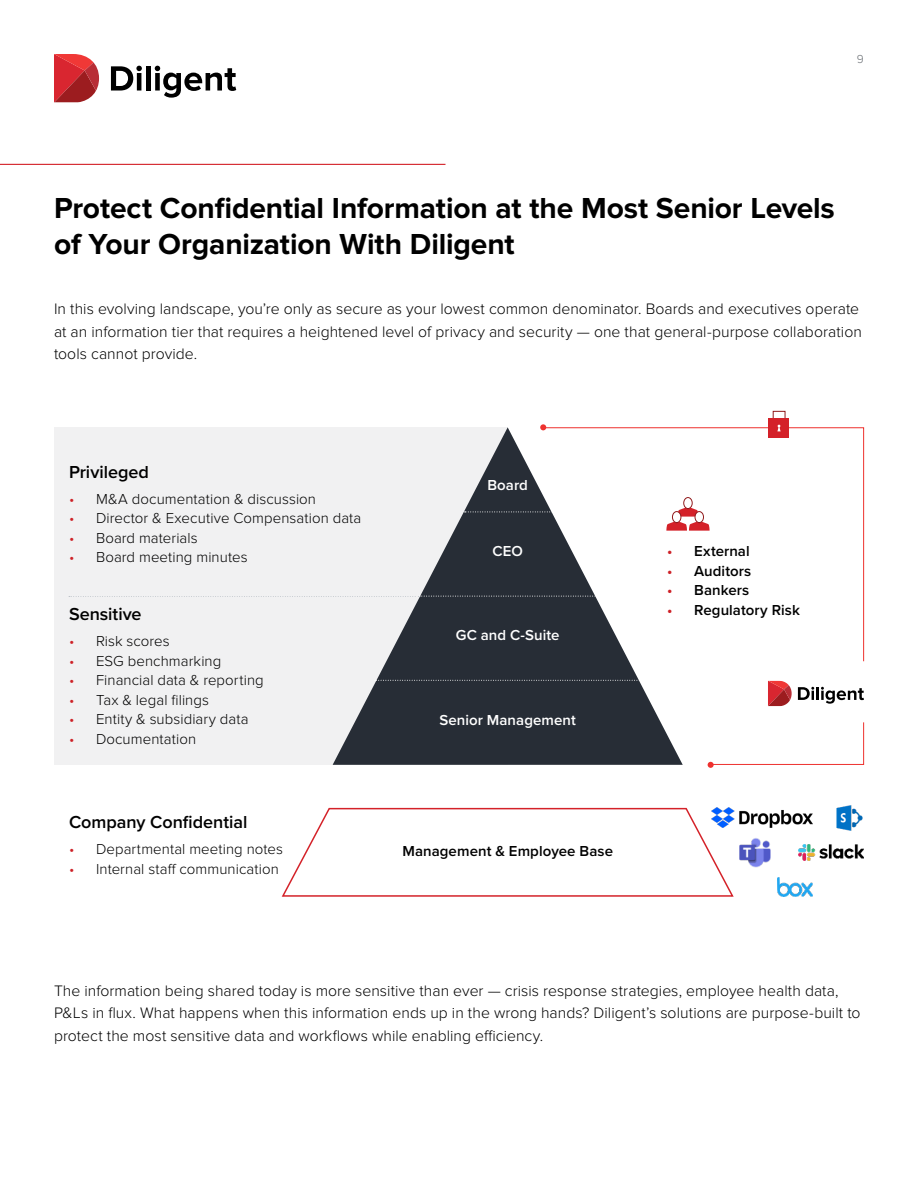
<style>
.page{position:relative;width:918px;height:1188px;background:#fff}
.page>*{position:absolute;margin:0;border:0;box-sizing:border-box;transform-origin:0 0}
.t1{font:700 30px/36px "Proxima Nova";letter-spacing:-.005em;color:#000}
.t2{font:600 18px "Proxima Nova";color:#000}
.t3{font:300 15.75px/22.5px "Proxima Nova";letter-spacing:.005em;color:#000}
.t4{font:300 15px "Proxima Nova";letter-spacing:.005em;color:#000}
.t5{font:600 15px "Proxima Nova";letter-spacing:.005em;color:#000}
.t6{font:600 15px "Proxima Nova";letter-spacing:.005em;color:#fff}
.t7{font:300 12px "Proxima Nova";color:#6b7075}
.s1{color:#ce2127}
</style>
<div class="page">
<div style="left:54px;top:427px;width:454px;height:338px;background:#f1f1f2"></div>
<svg style="left:111px;top:66px;width:31px;height:25px"></svg>
<div style="left:146px;top:66px;width:5px;height:25px;background:#000"></div>
<svg style="left:155px;top:66px;width:81px;height:32px"></svg>
<svg style="left:54px;top:54px;width:45px;height:48px;background:#ca3f44"></svg>
<svg style="left:798px;top:687px;width:66px;height:17px"></svg>
<svg style="left:768px;top:681px;width:24px;height:25px"></svg>
<hr style="left:0;top:164px;width:446px;height:1px;background:#d42229">
<svg style="left:281px;top:807px;width:453px;height:90px"></svg>
<svg style="left:333px;top:427px;width:350px;height:338px;fill:#272d36"></svg>
<svg style="left:69px;top:596px;width:473px;height:1px"></svg>
<svg style="left:375px;top:680px;width:268px;height:1px"></svg>
<svg style="left:465px;top:512px;width:77px;height:1px"></svg>
<svg style="left:542px;top:427px;width:322px;height:235px"></svg>
<svg style="left:540px;top:424px;width:6px;height:6px"></svg>
<svg style="left:708px;top:722px;width:156px;height:46px"></svg>
<img style="left:712px;top:808px;width:101px;height:20px">
<img style="left:836px;top:805px;width:27px;height:26px">
<img style="left:777px;top:878px;width:36px;height:19px">
<img style="left:739px;top:838px;width:32px;height:29px">
<img style="left:799px;top:844px;width:65px;height:16px">
<div style="left:773px;top:411px;width:12px;height:9px;border:1px solid #911a1c"></div>
<div style="left:769px;top:419px;width:20px;height:19px;background:#d42129"></div>
<div style="left:683px;top:497px;width:10px;height:12px;border:1px solid #911a1c;border-radius:50%"></div>
<svg style="left:666px;top:508px;width:44px;height:23px"></svg>
<p class="t7" style="left:857px;top:53px;width:9px">9</p>
<h1 class="t1" style="left:54px;top:191px;width:782px">Protect Confidential Information at the Most Senior Levels of Your Organization With Diligent</h1>
<p class="t3" style="left:54px;top:298px;width:809px">In this evolving landscape, you’re only as secure as your lowest common denominator. Boards and executives operate at an information tier that requires a heightened level of privacy and security — one that general-purpose collaboration tools cannot provide.</p>
<p class="t2" style="left:69px;top:461px;width:82px">Privileged</p>
<p class="t4" style="left:69px;top:490px;width:249px"><span class="s1">•</span> M&amp;A documentation &amp; discussion</p>
<p class="t4" style="left:69px;top:510px;width:294px"><span class="s1">•</span> Director &amp; Executive Compensation data</p>
<p class="t4" style="left:69px;top:529px;width:130px"><span class="s1">•</span> Board materials</p>
<p class="t4" style="left:69px;top:549px;width:180px"><span class="s1">•</span> Board meeting minutes</p>
<p class="t2" style="left:69px;top:603px;width:74px">Sensitive</p>
<p class="t4" style="left:69px;top:633px;width:102px"><span class="s1">•</span> Risk scores</p>
<p class="t4" style="left:69px;top:652px;width:154px"><span class="s1">•</span> ESG benchmarking</p>
<p class="t4" style="left:69px;top:672px;width:196px"><span class="s1">•</span> Financial data &amp; reporting</p>
<p class="t4" style="left:69px;top:691px;width:142px"><span class="s1">•</span> Tax &amp; legal filings</p>
<p class="t4" style="left:69px;top:711px;width:181px"><span class="s1">•</span> Entity &amp; subsidiary data</p>
<p class="t4" style="left:69px;top:730px;width:129px"><span class="s1">•</span> Documentation</p>
<p class="t2" style="left:69px;top:811px;width:180px">Company Confidential</p>
<p class="t4" style="left:69px;top:841px;width:215px"><span class="s1">•</span> Departmental meeting notes</p>
<p class="t4" style="left:69px;top:860px;width:211px"><span class="s1">•</span> Internal staff communication</p>
<p class="t6" style="left:487px;top:476px;width:42px">Board</p>
<p class="t6" style="left:492px;top:542px;width:32px">CEO</p>
<p class="t6" style="left:456px;top:627px;width:105px">GC and C-Suite</p>
<p class="t6" style="left:439px;top:711px;width:138px">Senior Management</p>
<p class="t5" style="left:402px;top:842px;width:212px">Management &amp; Employee Base</p>
<p class="t5" style="left:667px;top:542px;width:84px"><span class="s1">•</span> External</p>
<p class="t5" style="left:667px;top:562px;width:86px"><span class="s1">•</span> Auditors</p>
<p class="t5" style="left:667px;top:581px;width:84px"><span class="s1">•</span> Bankers</p>
<p class="t5" style="left:667px;top:601px;width:134px"><span class="s1">•</span> Regulatory Risk</p>
<p class="t3" style="left:54px;top:979px;width:808px">The information being shared today is more sensitive than ever — crisis response strategies, employee health data,<br>P&amp;Ls in flux. What happens when this information ends up in the wrong hands? Diligent’s solutions are purpose-built to protect the most sensitive data and workflows while enabling efficiency.</p>
</div>
